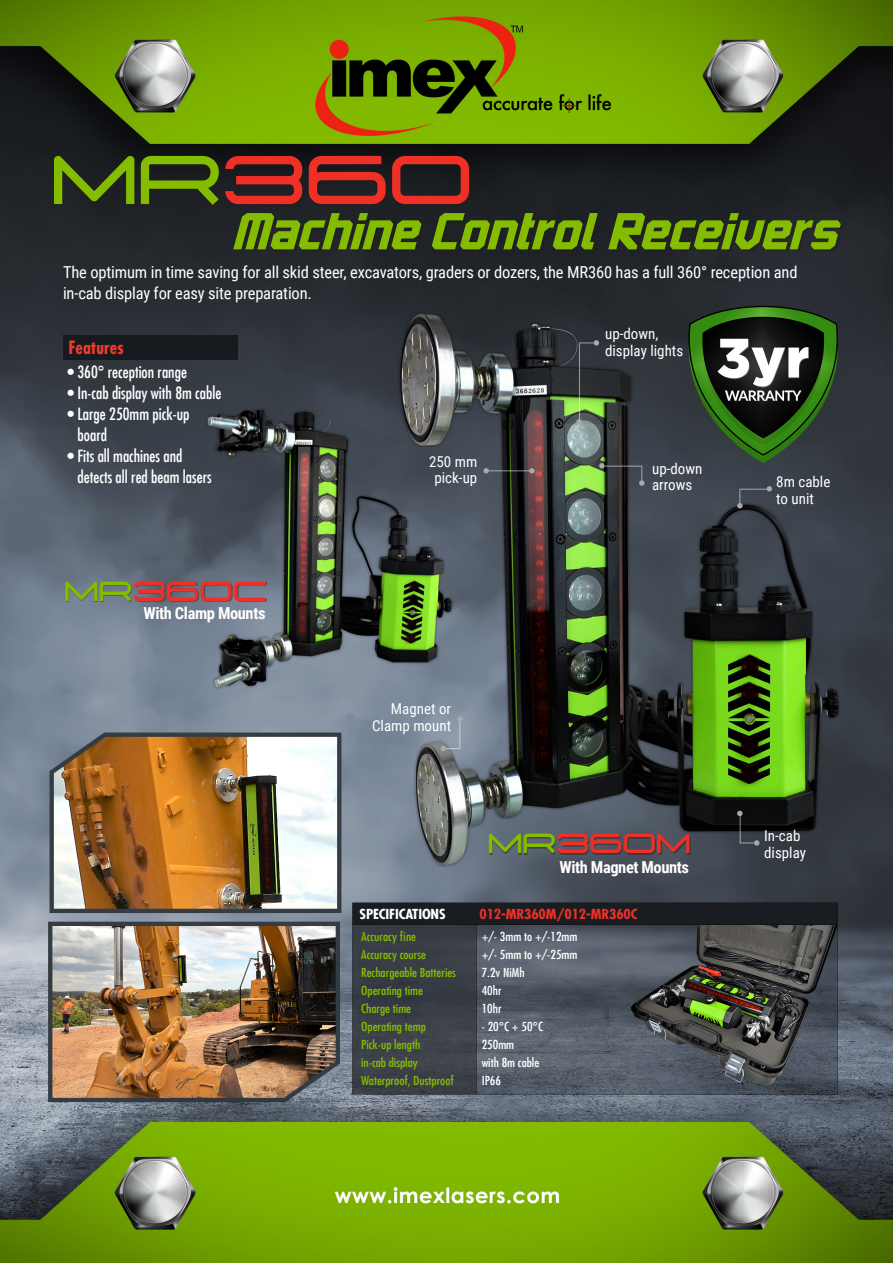
<style>
.page{position:relative;width:893px;height:1263px;background:#fff}
.page>*{position:absolute;margin:0;border:0;box-sizing:border-box;transform-origin:0 0}
.t1{font:88.5px "Suissnord";color:#ef3026}
.t2{font:italic 58.05px "imagine font 2";color:#84bd00;scale:1.11 1}
.t3{font:35.4px "Suissnord";color:#ef3026}
.t4{font:700 condensed 18px "Futura LT";color:#ef3b2d}
.t5{font:16.5px/21px "Roboto Condensed";letter-spacing:-.01em;color:#fff}
.t6{font:condensed 16.5px "Futura LT";color:#fff}
.t7{font:700 16.5px "Roboto Condensed";letter-spacing:-.025em;color:#fff}
.t8{font:15px "Roboto Condensed";color:#fff}
.t9{font:700 condensed 13.5px "Futura LT";letter-spacing:-.01em;color:#ef3026;scale:1.11 1}
.t10{font:700 condensed 13.5px "Futura LT";letter-spacing:-.01em;color:#fff;scale:1.11 1}
.t11{font:condensed 12.15px "Futura LT";color:#84bd00;scale:1.11 1}
.t12{font:condensed 12.15px "Futura LT";color:#fff;scale:1.11 1}
.s1{color:#84bd00}
</style>
<div class="page">
<img style="left:0;top:0;width:893px;height:1263px">
<div style="left:235px;top:214px;width:609px;height:38px;background:#231f20"></div>
<div style="left:55px;top:157px;width:417px;height:51px;background:#231f20"></div>
<div style="left:66px;top:582px;width:201px;height:20px;background:#231f20;opacity:.5"></div>
<div style="left:489px;top:834px;width:202px;height:21px;background:#231f20;opacity:.5"></div>
<div style="left:63px;top:336px;width:175px;height:24px;background:#171a1e"></div>
<p class="t1" style="left:54px;top:123px;width:423px"><span class="s1">MR</span>360</p>
<p class="t2" style="left:233px;top:213px;width:558px">Machine ControlReceivers</p>
<p class="t5" style="left:63px;top:261px;width:736px">The optimum in time saving for all skid steer, excavators, graders or dozers, the MR360 has a full 360° reception and in-cab display for easy site preparation.</p>
<p class="t4" style="left:69px;top:336px;width:57px">Features</p>
<p class="t6" style="left:68px;top:362px;width:121px">• 360° reception range</p>
<p class="t6" style="left:68px;top:383px;width:155px">• In-cab display with 8m cable</p>
<p class="t6" style="left:68px;top:404px;width:124px">• Large 250mm pick-up</p>
<p class="t6" style="left:78px;top:425px;width:31px">board</p>
<p class="t6" style="left:68px;top:446px;width:116px">• Fits all machines and</p>
<p class="t6" style="left:78px;top:467px;width:135px">detects all red beam lasers</p>
<p class="t3" style="left:66px;top:568px;width:204px"><span class="s1">MR</span>360c</p>
<p class="t7" style="left:144px;top:601px;width:123px">With Clamp Mounts</p>
<p class="t8" style="left:605px;top:323px;width:55px">up-down,</p>
<p class="t8" style="left:605px;top:340px;width:80px">display lights</p>
<p class="t8" style="left:429px;top:451px;width:50px">250 mm</p>
<p class="t8" style="left:434px;top:467px;width:44px">pick-up</p>
<p class="t8" style="left:776px;top:471px;width:56px">8m cable</p>
<p class="t8" style="left:776px;top:488px;width:39px">to unit</p>
<p class="t8" style="left:652px;top:458px;width:52px">up-down</p>
<p class="t8" style="left:652px;top:474px;width:42px">arrows</p>
<p class="t8" style="left:391px;top:698px;width:62px">Magnet or</p>
<p class="t8" style="left:372px;top:715px;width:80px">Clamp mount</p>
<p class="t3" style="left:489px;top:821px;width:205px"><span class="s1">MR</span>360M</p>
<p class="t7" style="left:559px;top:856px;width:131px">With Magnet Mounts</p>
<p class="t10" style="left:360px;top:906px;width:79px">SPECIFICATIONS</p>
<p class="t9" style="left:479px;top:906px;width:144px">012-MR360M/012-MR360C</p>
<p class="t11" style="left:361px;top:929px;width:51px">Accuracy fine</p>
<p class="t11" style="left:361px;top:947px;width:60px">Accuracy course</p>
<p class="t11" style="left:361px;top:965px;width:87px">Rechargeable Batteries</p>
<p class="t11" style="left:361px;top:983px;width:57px">Operating time</p>
<p class="t11" style="left:361px;top:1001px;width:47px">Charge time</p>
<p class="t11" style="left:361px;top:1019px;width:60px">Operating temp</p>
<p class="t11" style="left:361px;top:1037px;width:55px">Pick-up length</p>
<p class="t11" style="left:361px;top:1055px;width:53px">in-cab display</p>
<p class="t11" style="left:361px;top:1073px;width:85px">Waterproof, Dustproof</p>
<p class="t12" style="left:482px;top:929px;width:88px">+/- 3mm to +/-12mm</p>
<p class="t12" style="left:482px;top:947px;width:88px">+/- 5mm to +/-25mm</p>
<p class="t12" style="left:482px;top:965px;width:40px">7.2v NiMh</p>
<p class="t12" style="left:482px;top:983px;width:19px">40hr</p>
<p class="t12" style="left:482px;top:1001px;width:19px">10hr</p>
<p class="t12" style="left:482px;top:1019px;width:57px">- 20°C + 50°C</p>
<p class="t12" style="left:482px;top:1037px;width:31px">250mm</p>
<p class="t12" style="left:482px;top:1055px;width:53px">with 8m cable</p>
<p class="t12" style="left:482px;top:1073px;width:19px">IP66</p>
<p class="t8" style="left:764px;top:825px;width:38px">In-cab</p>
<p class="t8" style="left:764px;top:842px;width:43px">display</p>
</div>
